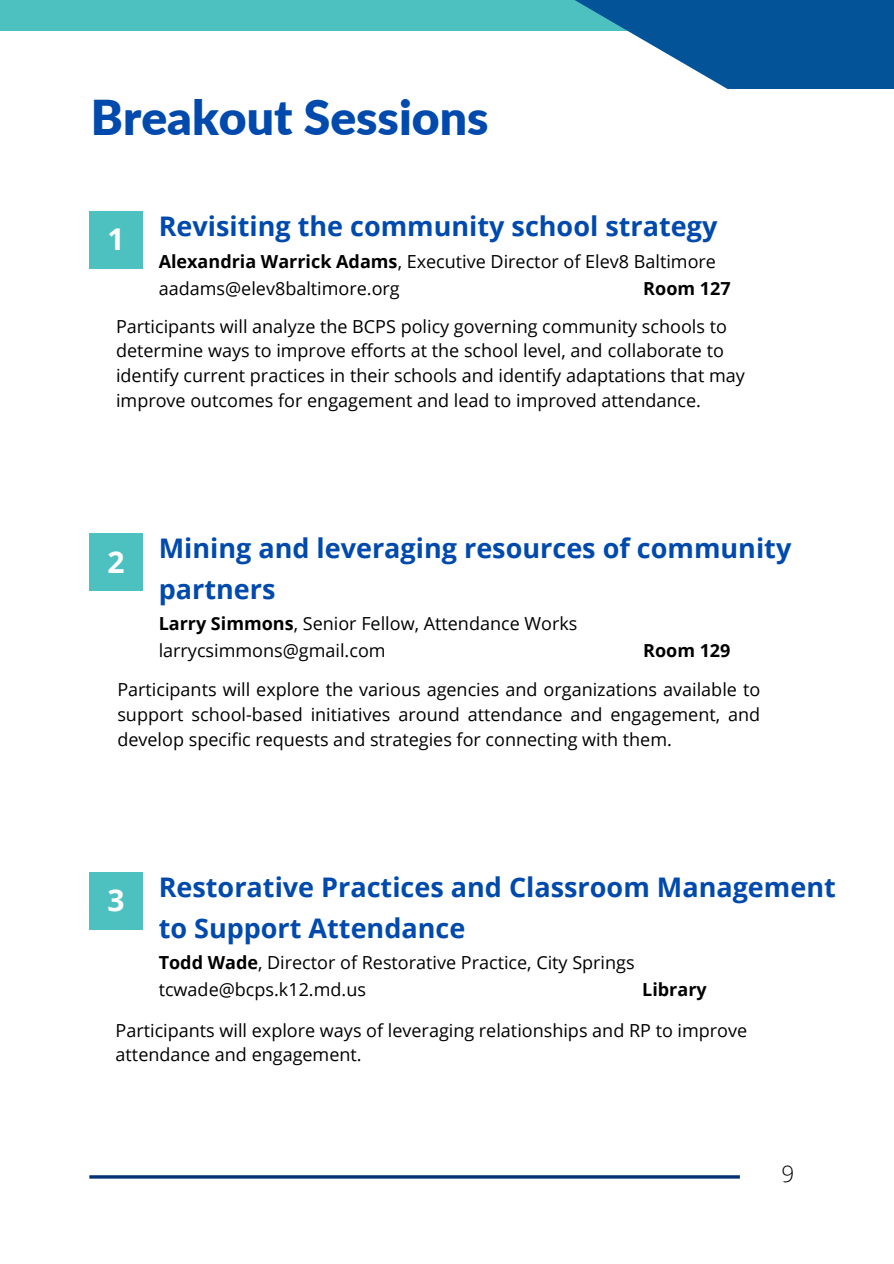
<style>
.page{position:relative;width:894px;height:1264px;background:#fff}
.page>*{position:absolute;margin:0;border:0;box-sizing:border-box;transform-origin:0 0}
.t1{font:900 48px "Lato";color:#004aad}
.t2{font:700 30px "Open Sans";color:#fff}
.t3{font:700 27px/40.5px "Open Sans";color:#004aad}
.t4{font:300 22.5px "Open Sans";color:#000}
.t5{font:18px/24.8px "Open Sans";color:#000}
.t6{font:700 18px "Open Sans";color:#000}
.s1{font-weight:700}
</style>
<div class="page">
<hr style="left:89px;top:1175px;width:650px;height:3px;background:#003172">
<div style="left:0;top:0;width:700px;height:31px;background:#4dc1c0"></div>
<svg style="left:575px;top:0;width:153px;height:89px"></svg>
<div style="left:728px;top:0;width:165px;height:89px;background:#035399"></div>
<div style="left:89px;top:211px;width:54px;height:57px;background:#4dc1c0"></div>
<div style="left:89px;top:533px;width:54px;height:57px;background:#4dc1c0"></div>
<div style="left:89px;top:871px;width:54px;height:58px;background:#4dc1c0"></div>
<p class="t1" style="left:91px;top:88px;width:399px">Breakout Sessions</p>
<h2 class="t2" style="left:107px;top:218px;width:19px">1</h2>
<p class="t3" style="left:159px;top:205px;width:560px">Revisiting the community school strategy</p>
<p class="t5" style="left:159px;top:247px;width:558px;line-height:27px"><span class="s1">Alexandria Warrick Adams</span>, Executive Director of Elev8 Baltimore aadams@elev8baltimore.org</p>
<p class="t6" style="left:643px;top:275px;width:89px">Room 127</p>
<p class="t5" style="left:116px;top:313px;width:630px">Participants will analyze the BCPS policy governing community schools to determine ways to improve efforts at the school level, and collaborate to identify current practices in their schools and identify adaptations that may improve outcomes for engagement and lead to improved attendance.</p>
<p class="t2" style="left:107px;top:540px;width:19px">2</p>
<h2 class="t3" style="left:159px;top:527px;width:634px">Mining and leveraging resources of community partners</h2>
<h2 class="t5" style="left:159px;top:610px;width:420px;line-height:27px"><span class="s1">Larry Simmons</span>, Senior Fellow, Attendance Works larrycsimmons@gmail.com</h2>
<h2 class="t6" style="left:643px;top:638px;width:89px">Room 129</h2>
<p class="t5" style="left:117px;top:676px;width:644px;text-align:justify">Participants will explore the various agencies and organizations available to support school-based initiatives around attendance and engagement, and develop specific requests and strategies for connecting with them.</p>
<p class="t2" style="left:107px;top:879px;width:19px">3</p>
<h2 class="t3" style="left:159px;top:866px;width:678px">Restorative Practices and Classroom Management to Support Attendance</h2>
<h2 class="t5" style="left:159px;top:948px;width:477px;line-height:27px"><span class="s1">Todd Wade</span>, Director of Restorative Practice, City Springs tcwade@bcps.k12.md.us</h2>
<h2 class="t6" style="left:642px;top:976px;width:66px">Library</h2>
<p class="t5" style="left:116px;top:1017px;width:633px">Participants will explore ways of leveraging relationships and RP to improve attendance and engagement.</p>
<h1 class="t4" style="left:781px;top:1157px;width:14px">9</h1>
</div>
